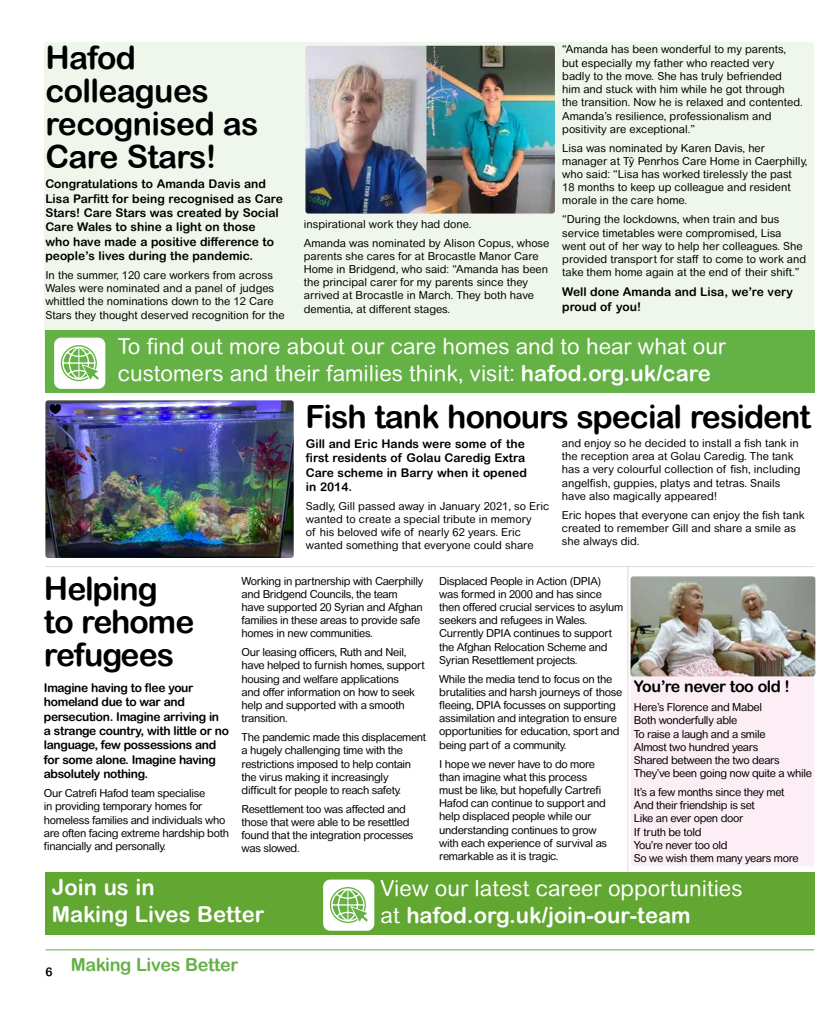
<style>
.page{position:relative;width:820px;height:1021px;background:#fff}
.page>*{position:absolute;margin:0;border:0;box-sizing:border-box;transform-origin:0 0}
.t1{font:700 32px/33px "Arial Rounded MT Pro";letter-spacing:-.03em;color:#000}
.t2{font:22px/26.4px "Arial Rounded MT Pro";color:#fff}
.t3{font:700 22px/26.4px "Arial Rounded MT Pro";color:#fff}
.t4{font:700 18px "Arial Rounded MT Pro";letter-spacing:-.02em;color:#64b145}
.t5{font:700 16px "Arial Rounded MT Pro";letter-spacing:-.03em;color:#000}
.t6{font:700 12px/14.4px "Arial Rounded MT Pro";color:#000}
.t7{font:700 12px/14.4px "Arial Rounded MT Pro";letter-spacing:-.03em;color:#000}
.t8{font:11px/13.2px "Arial Rounded MT Pro";letter-spacing:-.03em;color:#000}
.t9{font:11px/13.2px "Arial Rounded MT Pro";color:#000}
.s1{font-weight:700}
</style>
<div class="page">
<hr style="left:46px;top:949px;width:767px;height:1px;background:#64b145">
<div style="left:630px;top:576px;width:184px;height:290px;background:#fdeef6;border-radius:3px"></div>
<div style="left:44px;top:42px;width:770px;height:350px;background:#eff7ec;border-radius:3px"></div>
<div style="left:45px;top:330px;width:770px;height:63px;background:#64b145"></div>
<div style="left:54px;top:337px;width:51px;height:52px;background:#fff;border-radius:7px"></div>
<svg style="left:61px;top:345px;width:38px;height:36px"></svg>
<div style="left:45px;top:872px;width:769px;height:63px;background:#62a731"></div>
<div style="left:323px;top:879px;width:51px;height:51px;background:#fff;border-radius:7px"></div>
<svg style="left:330px;top:887px;width:38px;height:36px"></svg>
<img style="left:305px;top:45px;width:249px;height:168px">
<img style="left:45px;top:400px;width:248px;height:158px">
<hr style="left:46px;top:566px;width:767px;height:1px;background:#dadada">
<hr style="left:627px;top:566px;width:1px;height:305px;background:#dadada">
<img style="left:630px;top:576px;width:185px;height:100px">
<svg style="left:50px;top:404px;width:11px;height:10px"></svg>
<h1 class="t1" style="left:45px;top:42px;width:215px">Hafod colleagues recognised as<br>Care Stars!</h1>
<p class="t6" style="left:45px;top:177px;width:239px">Congratulations to Amanda Davis and Lisa Parfitt for being recognised as Care Stars! Care Stars was created by Social Care Wales to shine a light on those<br>who have made a positive difference to people’s lives during the pandemic.</p>
<p class="t9" style="left:45px;top:269px;width:240px">In the summer, 120 care workers from across Wales were nominated and a panel of judges whittled the nominations down to the 12 Care Stars they thought deserved recognition for the</p>
<p class="t9" style="left:304px;top:215px;width:247px;line-height:18.9px">inspirational work they had done.<br>Amanda was nominated by Alison Copus, whose</p>
<p class="t9" style="left:304px;top:250px;width:246px">parents she cares for at Brocastle Manor Care Home in Bridgend, who said: “Amanda has been the principal carer for my parents since they arrived at Brocastle in March. They both have dementia, at different stages.</p>
<p class="t9" style="left:562px;top:43px;width:242px">“Amanda has been wonderful to my parents, but especially my father who reacted very badly to the move. She has truly befriended him and stuck with him while he got through the transition. Now he is relaxed and contented.<br>Amanda’s resilience, professionalism and positivity are exceptional.”</p>
<p class="t9" style="left:562px;top:141px;width:247px">Lisa was nominated by Karen Davis, her manager at Tŷ Penrhos Care Home in Caerphilly, who said: “Lisa has worked tirelessly the past<br>18 months to keep up colleague and resident morale in the care home.</p>
<p class="t9" style="left:562px;top:213px;width:245px">“During the lockdowns, when train and bus service timetables were compromised, Lisa went out of her way to help her colleagues. She provided transport for staff to come to work and take them home again at the end of their shift.”</p>
<p class="t6" style="left:562px;top:285px;width:232px">Well done Amanda and Lisa, we’re very proud of you!</p>
<h2 class="t2" style="left:118px;top:334px;width:609px">To find out more about our care homes and to hear what our customers and their families think, visit: <span class="s1">hafod.org.uk/care</span></h2>
<h1 class="t1" style="left:305px;top:400px;width:506px">Fish tank honours special resident</h1>
<h1 class="t1" style="left:44px;top:573px;width:152px">Helping to rehome refugees</h1>
<p class="t7" style="left:44px;top:680px;width:186px">Imagine having to flee your homeland due to war and persecution. Imagine arriving in a strange country, with little or no language, few possessions and for some alone. Imagine having absolutely nothing.</p>
<p class="t8" style="left:44px;top:787px;width:186px">Our Catrefi Hafod team specialise<br>in providing temporary homes for homeless families and individuals who are often facing extreme hardship both financially and personally.</p>
<p class="t6" style="left:306px;top:436px;width:222px">Gill and Eric Hands were some of the first residents of Golau Caredig Extra<br>Care scheme in Barry when it opened in 2014.</p>
<p class="t9" style="left:306px;top:499px;width:245px">Sadly, Gill passed away in January 2021, so Eric wanted to create a special tribute in memory<br>of his beloved wife of nearly 62 years. Eric wanted something that everyone could share</p>
<p class="t9" style="left:561px;top:437px;width:240px">and enjoy so he decided to install a fish tank in the reception area at Golau Caredig. The tank has a very colourful collection of fish, including angelfish, guppies, platys and tetras. Snails have also magically appeared!</p>
<p class="t9" style="left:561px;top:508px;width:244px">Eric hopes that everyone can enjoy the fish tank created to remember Gill and share a smile as she always did.</p>
<p class="t8" style="left:241px;top:574px;width:183px">Working in partnership with Caerphilly and Bridgend Councils, the team<br>have supported 20 Syrian and Afghan families in these areas to provide safe homes in new communities.</p>
<p class="t8" style="left:241px;top:646px;width:184px">Our leasing officers, Ruth and Neil, have helped to furnish homes, support housing and welfare applications<br>and offer information on how to seek help and supported with a smooth transition.</p>
<p class="t8" style="left:241px;top:731px;width:186px">The pandemic made this displacement a hugely challenging time with the restrictions imposed to help contain the virus making it increasingly<br>difficult for people to reach safety.</p>
<p class="t8" style="left:241px;top:802px;width:173px">Resettlement too was affected and those that were able to be resettled found that the integration processes was slowed.</p>
<p class="t8" style="left:439px;top:574px;width:185px">Displaced People in Action (DPIA) was formed in 2000 and has since then offered crucial services to asylum seekers and refugees in Wales.<br>Currently DPIA continues to support the Afghan Relocation Scheme and Syrian Resettlement projects.</p>
<p class="t8" style="left:439px;top:672px;width:184px">While the media tend to focus on the brutalities and harsh journeys of those fleeing, DPIA focusses on supporting assimilation and integration to ensure opportunities for education, sport and being part of a community.</p>
<p class="t8" style="left:439px;top:757px;width:169px">I hope we never have to do more than imagine what this process must be like, but hopefully Cartrefi<br>Hafod can continue to support and help displaced people while our understanding continues to grow with each experience of survival as remarkable as it is tragic.</p>
<h3 class="t5" style="left:633px;top:677px;width:158px">You’re never too old !</h3>
<p class="t8" style="left:633px;top:701px;width:179px">Here’s Florence and Mabel<br>Both wonderfully able<br>To raise a laugh and a smile<br>Almost two hundred years<br>Shared between the two dears<br>They’ve been going now quite a while</p>
<p class="t8" style="left:633px;top:786px;width:166px">It’s a few months since they met<br>And their friendship is set<br>Like an ever open door<br>If truth be told<br>You’re never too old<br>So we wish them many years more</p>
<h2 class="t3" style="left:52px;top:874px;width:214px">Join us in<br>Making Lives Better</h2>
<p class="t6" style="left:45px;top:964px;width:9px">6</p>
<h3 class="t4" style="left:71px;top:953px;width:169px">Making Lives Better</h3>
<h2 class="t2" style="left:380px;top:876px;width:363px">View our latest career opportunities at <span class="s1">hafod.org.uk/join-our-team</span></h2>
</div>
